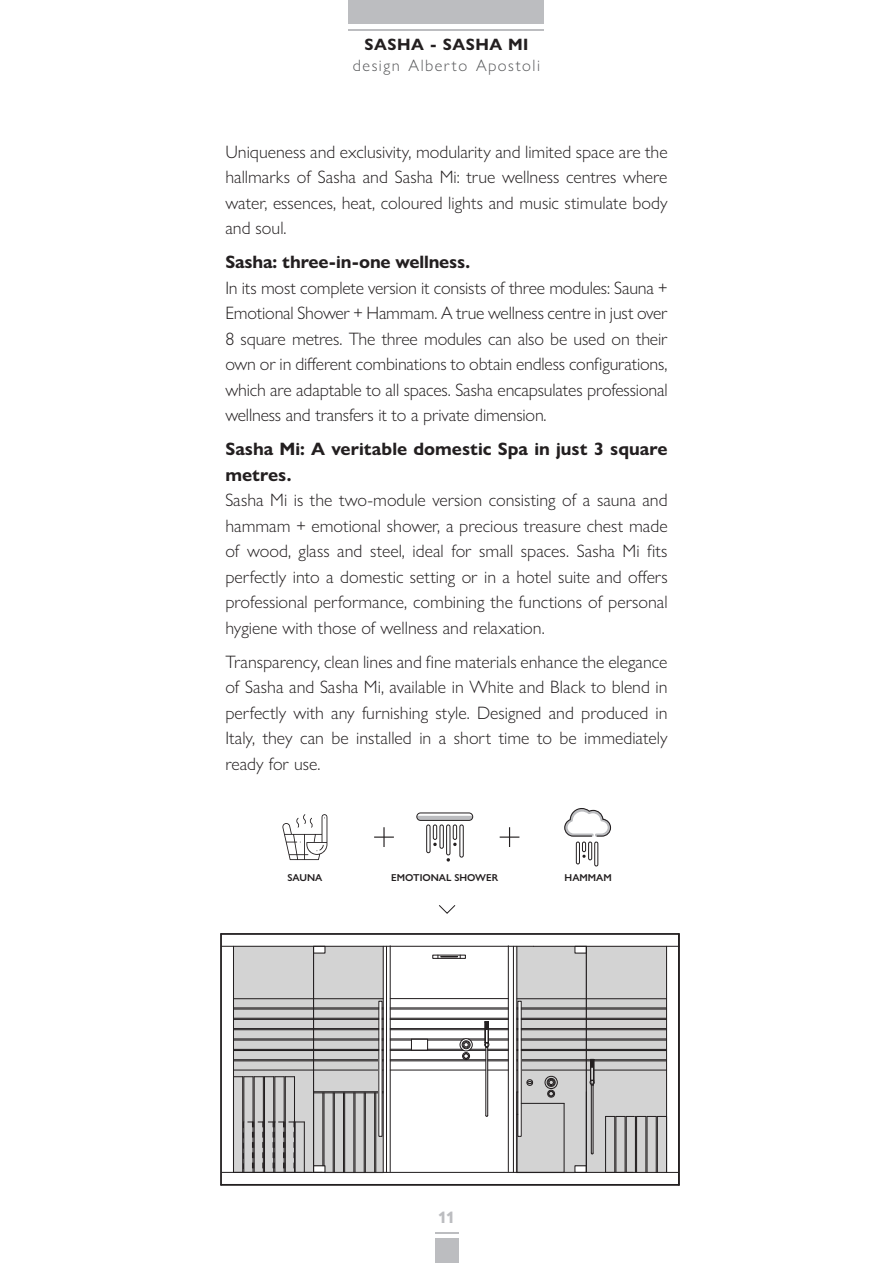
<style>
.page{position:relative;width:893px;height:1263px;background:#fff}
.page>*{position:absolute;margin:0;border:0;box-sizing:border-box;transform-origin:0 0}
.t1{font:300 18px/25.5px "Gill Sans Nova";color:#231f20;text-align:justify}
.t2{font:700 18px/25.5px "Gill Sans Nova";color:#231f20}
.t3{font:300 16.5px "Gill Sans Nova";letter-spacing:.09em;color:#57585a}
.t4{font:700 16.5px "Gill Sans Nova";letter-spacing:.03em;color:#231f20}
.t5{font:700 16.5px "Gill Sans Nova";color:#bcbdc0}
.t6{font:600 10.05px "Gill Sans Nova";color:#231f20}
</style>
<div class="page">
<div style="left:349px;top:0;width:195px;height:23px;background:#bcbdc0"></div>
<hr style="left:349px;top:29px;width:195px;height:1px;background:#bcbdc0">
<svg style="left:596px;top:948px;width:68px;height:223px;background:#cfcfcf"></svg>
<hr style="left:666px;top:946px;width:1px;height:226px;background:#231f20">
<hr style="left:678px;top:934px;width:2px;height:251px;background:#231f20">
<hr style="left:594px;top:1059px;width:73px;height:1px;background:#231f20">
<hr style="left:594px;top:1060px;width:73px;height:1px;background:#231f20">
<hr style="left:594px;top:1069px;width:73px;height:1px;background:#231f20">
<hr style="left:533px;top:946px;width:146px;height:1px;background:#231f20">
<hr style="left:517px;top:998px;width:150px;height:1px;background:#231f20">
<hr style="left:521px;top:1007px;width:146px;height:1px;background:#231f20">
<hr style="left:521px;top:1008px;width:146px;height:1px;background:#231f20">
<hr style="left:521px;top:1018px;width:146px;height:1px;background:#231f20">
<hr style="left:521px;top:1019px;width:146px;height:1px;background:#231f20">
<hr style="left:521px;top:1028px;width:146px;height:1px;background:#231f20">
<hr style="left:521px;top:1029px;width:146px;height:1px;background:#231f20">
<hr style="left:521px;top:1038px;width:146px;height:1px;background:#231f20">
<hr style="left:521px;top:1039px;width:146px;height:1px;background:#231f20">
<hr style="left:521px;top:1049px;width:146px;height:1px;background:#231f20">
<hr style="left:521px;top:1050px;width:146px;height:1px;background:#231f20">
<hr style="left:657px;top:1116px;width:1px;height:56px;background:#231f20">
<hr style="left:656px;top:1116px;width:1px;height:56px;background:#231f20">
<hr style="left:646px;top:1116px;width:1px;height:56px;background:#231f20">
<hr style="left:645px;top:1116px;width:1px;height:56px;background:#231f20">
<hr style="left:636px;top:1116px;width:1px;height:56px;background:#231f20">
<hr style="left:635px;top:1116px;width:1px;height:56px;background:#231f20">
<hr style="left:626px;top:1116px;width:1px;height:56px;background:#231f20">
<hr style="left:625px;top:1116px;width:1px;height:56px;background:#231f20">
<hr style="left:615px;top:1116px;width:1px;height:56px;background:#231f20">
<hr style="left:614px;top:1116px;width:1px;height:56px;background:#231f20">
<hr style="left:605px;top:1116px;width:1px;height:56px;background:#231f20">
<svg style="left:606px;top:1116px;width:60px;height:1px"></svg>
<hr style="left:513px;top:946px;width:1px;height:226px;background:#231f20">
<svg style="left:516px;top:946px;width:80px;height:226px;background:#b7b6b7"></svg>
<hr style="left:221px;top:1184px;width:458px;height:2px;background:#231f20">
<hr style="left:220px;top:934px;width:2px;height:251px;background:#231f20">
<hr style="left:222px;top:946px;width:311px;height:1px;background:#231f20">
<hr style="left:383px;top:946px;width:1px;height:226px;background:#231f20">
<hr style="left:386px;top:946px;width:1px;height:226px;background:#231f20">
<svg style="left:233px;top:946px;width:150px;height:226px;background:#b7b6b6"></svg>
<div style="left:411px;top:1039px;width:17px;height:12px;border:1px solid #231f20"></div>
<hr style="left:390px;top:998px;width:118px;height:1px;background:#231f20">
<hr style="left:390px;top:1007px;width:118px;height:1px;background:#231f20">
<hr style="left:390px;top:1008px;width:118px;height:1px;background:#231f20">
<hr style="left:390px;top:1018px;width:118px;height:1px;background:#231f20">
<hr style="left:390px;top:1019px;width:118px;height:1px;background:#231f20">
<hr style="left:390px;top:1028px;width:95px;height:1px;background:#231f20">
<hr style="left:390px;top:1029px;width:95px;height:1px;background:#231f20">
<hr style="left:390px;top:1038px;width:74px;height:1px;background:#231f20">
<hr style="left:428px;top:1039px;width:34px;height:1px;background:#231f20">
<hr style="left:428px;top:1049px;width:34px;height:1px;background:#231f20">
<svg style="left:391px;top:1038px;width:22px;height:12px"></svg>
<hr style="left:390px;top:1050px;width:74px;height:1px;background:#231f20">
<hr style="left:390px;top:1059px;width:96px;height:1px;background:#231f20">
<hr style="left:390px;top:1060px;width:96px;height:1px;background:#231f20">
<svg style="left:488px;top:1069px;width:20px;height:1px"></svg>
<hr style="left:390px;top:1069px;width:96px;height:1px;background:#231f20">
<hr style="left:487px;top:1047px;width:1px;height:68px;background:#231f20">
<hr style="left:485px;top:1047px;width:1px;height:68px;background:#231f20">
<svg style="left:459px;top:1021px;width:49px;height:40px"></svg>
<svg style="left:437px;top:956px;width:24px;height:1px"></svg>
<div style="left:432px;top:954px;width:34px;height:5px;border:1px solid #231f20"></div>
<hr style="left:390px;top:946px;width:1px;height:226px;background:#231f20">
<hr style="left:508px;top:946px;width:1px;height:226px;background:#231f20">
<div style="left:221px;top:1172px;width:458px;height:13px;background:#fff"></div>
<div style="left:221px;top:946px;width:12px;height:226px;background:#fff"></div>
<div style="left:667px;top:947px;width:12px;height:225px;background:#fff"></div>
<div style="left:221px;top:933px;width:458px;height:13px;background:#fff"></div>
<svg style="left:282px;top:814px;width:45px;height:46px"></svg>
<hr style="left:374px;top:836px;width:20px;height:2px;background:#231f20">
<hr style="left:383px;top:827px;width:2px;height:20px;background:#231f20">
<svg style="left:500px;top:827px;width:19px;height:20px"></svg>
<svg style="left:417px;top:816px;width:56px;height:4px"></svg>
<div style="left:417px;top:813px;width:56px;height:8px;border:1px solid #231f20;border-radius:4px"></div>
<div style="left:426px;top:825px;width:4px;height:28px;border:1px solid #231f20;border-radius:2px"></div>
<div style="left:433px;top:825px;width:4px;height:15px;border:1px solid #231f20;border-radius:2px"></div>
<div style="left:440px;top:825px;width:4px;height:23px;border:1px solid #231f20;border-radius:2px"></div>
<div style="left:446px;top:825px;width:4px;height:30px;border:1px solid #231f20;border-radius:2px"></div>
<div style="left:453px;top:825px;width:4px;height:15px;border:1px solid #231f20;border-radius:2px"></div>
<div style="left:460px;top:825px;width:4px;height:32px;border:1px solid #231f20;border-radius:2px"></div>
<svg style="left:453px;top:843px;width:4px;height:3px"></svg>
<svg style="left:447px;top:858px;width:3px;height:4px"></svg>
<svg style="left:433px;top:843px;width:4px;height:3px"></svg>
<svg style="left:439px;top:905px;width:17px;height:9px"></svg>
<svg style="left:564px;top:808px;width:48px;height:59px"></svg>
<div style="left:435px;top:1238px;width:23px;height:25px;background:#bcbdc0"></div>
<hr style="left:435px;top:1232px;width:23px;height:2px;background:#bcbdc0">
<p class="t4" style="left:364px;top:34px;width:166px">SASHA - SASHA MI</p>
<p class="t3" style="left:353px;top:56px;width:189px">design Alberto Apostoli</p>
<p class="t1" style="left:225px;top:139px;width:444px">Uniqueness and exclusivity, modularity and limited space are the hallmarks of Sasha and Sasha Mi: true wellness centres where water, essences, heat, coloured lights and music stimulate body and soul.</p>
<p class="t2" style="left:225px;top:249px;width:246px">Sasha: three-in-one wellness.</p>
<p class="t1" style="left:225px;top:275px;width:444px">In its most complete version it consists of three modules: Sauna + Emotional Shower + Hammam. A true wellness centre in just over 8 square metres. The three modules can also be used on their own or in different combinations to obtain endless configurations, which are adaptable to all spaces. Sasha encapsulates professional wellness and transfers it to a private dimension.</p>
<p class="t2" style="left:225px;top:436px;width:444px">Sasha Mi: A veritable domestic Spa in just 3 square metres.</p>
<p class="t1" style="left:225px;top:487px;width:444px">Sasha Mi is the two-module version consisting of a sauna and hammam + emotional shower, a precious treasure chest made of wood, glass and steel, ideal for small spaces. Sasha Mi fits perfectly into a domestic setting or in a hotel suite and offers professional performance, combining the functions of personal hygiene with those of wellness and relaxation.</p>
<p class="t1" style="left:225px;top:649px;width:444px">Transparency, clean lines and fine materials enhance the elegance of Sasha and Sasha Mi, available in White and Black to blend in perfectly with any furnishing style. Designed and produced in Italy, they can be installed in a short time to be immediately ready for use.</p>
<p class="t6" style="left:287px;top:871px;width:37px">SAUNA</p>
<p class="t6" style="left:565px;top:871px;width:49px">HAMMAM</p>
<p class="t6" style="left:391px;top:871px;width:108px">EMOTIONAL SHOWER</p>
<p class="t5" style="left:438px;top:1207px;width:19px">11</p>
</div>
